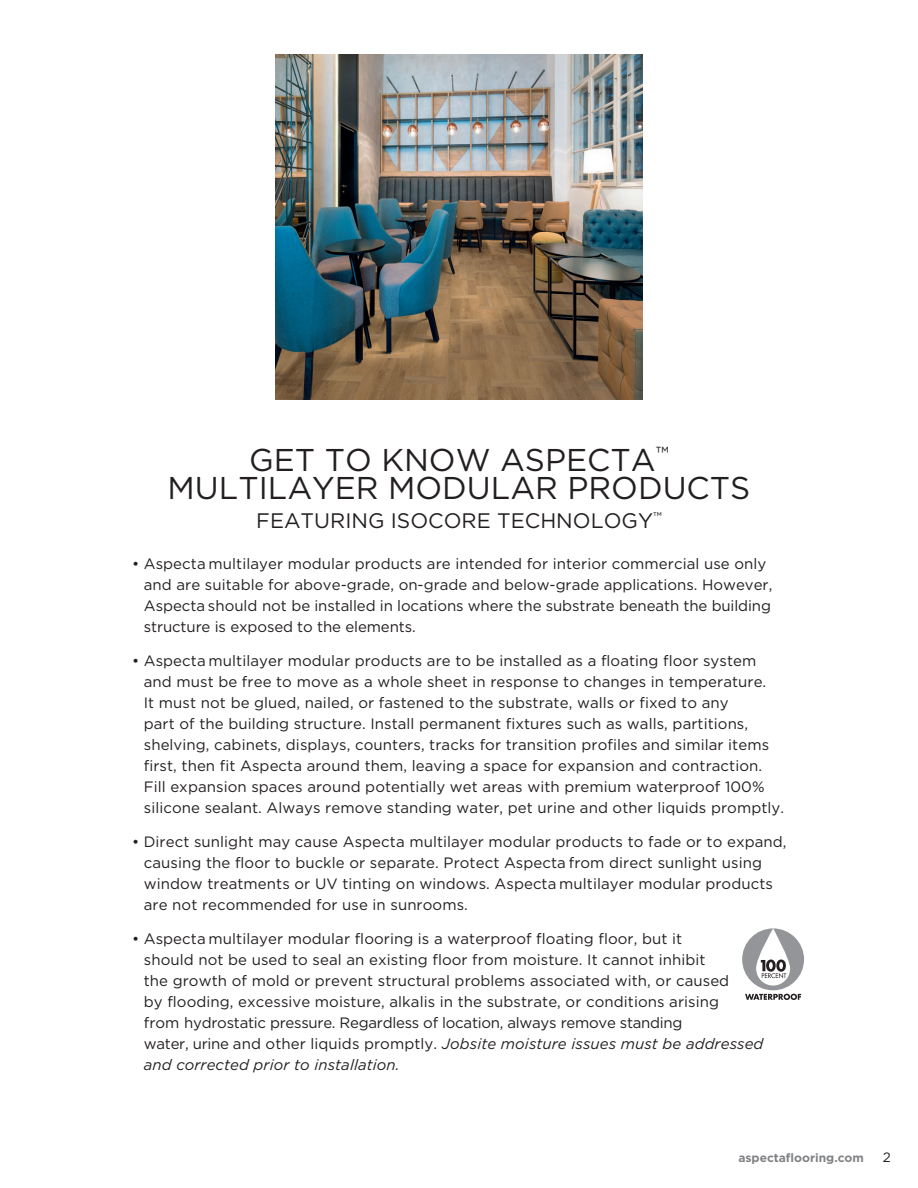
<style>
.page{position:relative;width:918px;height:1188px;background:#fff}
.page>*{position:absolute;margin:0;border:0;box-sizing:border-box;transform-origin:0 0}
.t1{font:31.5px "Gotham";color:#231f20}
.t2{font:21px "Gotham";color:#231f20}
.t3{font:15px/21px "Gotham";letter-spacing:.005em;color:#231f20}
.t4{font:13.5px "Gotham";color:#231f20}
.t5{font:700 12px "Gotham";color:#808285}
.s1{font-style:italic}
</style>
<div class="page">
<img style="left:276px;top:54px;width:366px;height:345px">
<div style="left:742px;top:928px;width:62px;height:62px;background:#939598;border-radius:50%"></div>
<svg style="left:756px;top:928px;width:34px;height:58px"></svg>
<svg style="left:745px;top:994px;width:56px;height:6px"></svg>
<svg style="left:761px;top:960px;width:25px;height:18px"></svg>
<p class="t1" style="left:249px;top:439px;width:421px">GET TO KNOW ASPECTA<sup>™</sup></p>
<p class="t1" style="left:168px;top:468px;width:584px">MULTILAYER MODULAR PRODUCTS</p>
<p class="t2" style="left:256px;top:507px;width:407px">FEATURING ISOCORE TECHNOLOGY<sup>™</sup></p>
<p class="t3" style="left:144px;top:553px;width:630px;text-indent:-12px">• Aspecta multilayer modular products are intended for interior commercial use only and are suitable for above-grade, on-grade and below-grade applications. However, Aspecta should not be installed in locations where the substrate beneath the building structure is exposed to the elements.</p>
<p class="t3" style="left:144px;top:650px;width:642px;text-indent:-12px">• Aspecta multilayer modular products are to be installed as a floating floor system and must be free to move as a whole sheet in response to changes in temperature.<br>It must not be glued, nailed, or fastened to the substrate, walls or fixed to any<br>part of the building structure. Install permanent fixtures such as walls, partitions, shelving, cabinets, displays, counters, tracks for transition profiles and similar items first, then fit Aspecta around them, leaving a space for expansion and contraction.<br>Fill expansion spaces around potentially wet areas with premium waterproof 100% silicone sealant. Always remove standing water, pet urine and other liquids promptly.</p>
<p class="t3" style="left:144px;top:831px;width:644px;text-indent:-12px">• Direct sunlight may cause Aspecta multilayer modular products to fade or to expand, causing the floor to buckle or separate. Protect Aspecta from direct sunlight using window treatments or UV tinting on windows. Aspecta multilayer modular products are not recommended for use in sunrooms.</p>
<p class="t3" style="left:144px;top:928px;width:621px;text-indent:-12px">• Aspecta multilayer modular flooring is a waterproof floating floor, but it<br>should not be used to seal an existing floor from moisture. It cannot inhibit<br>the growth of mold or prevent structural problems associated with, or caused<br>by flooding, excessive moisture, alkalis in the substrate, or conditions arising<br>from hydrostatic pressure. Regardless of location, always remove standing<br>water, urine and other liquids promptly. <span class="s1">Jobsite moisture issues must be addressed and corrected prior to installation.</span></p>
<p class="t5" style="left:738px;top:1150px;width:127px">aspectaflooring.com</p>
<p class="t4" style="left:883px;top:1149px;width:10px">2</p>
</div>
